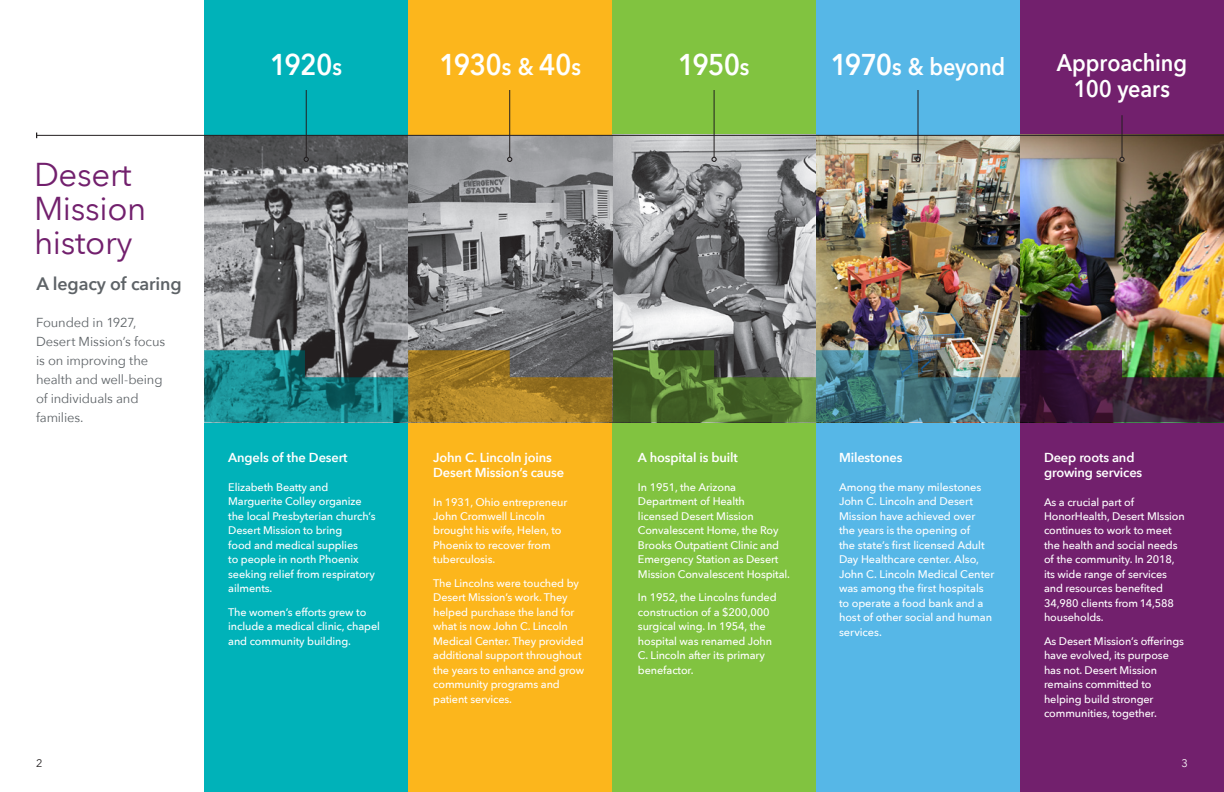
<style>
.page{position:relative;width:1224px;height:792px;background:#fff}
.page>*{position:absolute;margin:0;border:0;box-sizing:border-box;transform-origin:0 0}
.t1{font:33px/34px "Avenir Next LT Pro";letter-spacing:-.01em;color:#72206d}
.t2{font:600 30px "Avenir Next LT Pro";letter-spacing:-.025em;color:#fff;scale:.9 1}
.t3{font:600 24px/26px "Avenir Next LT Pro";color:#fff;text-align:center;scale:.9 1}
.t4{font:600 18px "Avenir Next LT Pro";letter-spacing:-.01em;color:#5e6367}
.t5{font:600 13px/14.5px "Avenir Next";letter-spacing:-.01em;color:#fff}
.t6{font:13px/19px "Avenir Next";letter-spacing:-.01em;color:#5e6367}
.t7{font:500 11px/14.5px "Avenir Next";letter-spacing:-.01em;color:#fff}
.t8{font:11px "Avenir Next";color:#231f20}
.t9{font:11px "Avenir Next";color:#fff}
.s1{font-size:24px}
.s2{font-size:30px}
</style>
<div class="page">
<div style="left:612px;top:0;width:204px;height:792px;background:#81c340"></div>
<img style="left:612px;top:136px;width:204px;height:214px">
<div style="left:816px;top:0;width:204px;height:792px;background:#56b7e7"></div>
<img style="left:816px;top:136px;width:204px;height:214px">
<div style="left:1020px;top:0;width:204px;height:792px;background:#72206d"></div>
<img style="left:1020px;top:136px;width:204px;height:214px">
<div style="left:204px;top:0;width:204px;height:792px;background:#00b2b9"></div>
<svg style="left:204px;top:136px;width:204px;height:214px;background:#797a7c"></svg>
<div style="left:408px;top:0;width:204px;height:792px;background:#fcb61c"></div>
<svg style="left:408px;top:136px;width:204px;height:214px;background:#87888a"></svg>
<img style="left:204px;top:350px;width:1020px;height:72px">
<hr style="left:306px;top:90px;width:1px;height:67px;background:#231f20">
<svg style="left:304px;top:157px;width:5px;height:5px"></svg>
<hr style="left:509px;top:90px;width:1px;height:67px;background:#231f20">
<svg style="left:507px;top:157px;width:5px;height:5px"></svg>
<hr style="left:714px;top:90px;width:1px;height:67px;background:#231f20">
<svg style="left:711px;top:157px;width:6px;height:5px"></svg>
<hr style="left:918px;top:90px;width:1px;height:67px;background:#231f20">
<svg style="left:915px;top:157px;width:6px;height:5px"></svg>
<hr style="left:1122px;top:115px;width:1px;height:42px;background:#231f20">
<svg style="left:1119px;top:157px;width:6px;height:5px"></svg>
<hr style="left:37px;top:135px;width:1187px;height:1px;background:#231f20">
<h1 class="t1" style="left:34px;top:157px;width:114px">Desert<br>Mission history</h1>
<h3 class="t4" style="left:37px;top:273px;width:146px">A legacy of caring</h3>
<p class="t6" style="left:36px;top:312px;width:131px">Founded in 1927,<br>Desert Mission’s focus is on improving the health and well-being of individuals and families.</p>
<h2 class="t2" style="left:440px;top:47px;width:159px">1930<span class="s1">s &amp;</span> 40<span class="s1">s</span></h2>
<h3 class="t3" style="left:831px;top:54px;width:195px"><span class="s2">1970</span>s &amp; beyond</h3>
<h3 class="t3" style="left:1057px;top:49px;width:146px">Approaching<br>100 years</h3>
<h2 class="t2" style="left:270px;top:47px;width:81px">1920<span class="s1">s</span></h2>
<h2 class="t2" style="left:678px;top:47px;width:81px">1950<span class="s1">s</span></h2>
<p class="t5" style="left:228px;top:450px;width:121px">Angels of the Desert</p>
<p class="t7" style="left:228px;top:480px;width:149px">Elizabeth Beatty and<br>Marguerite Colley organize the local Presbyterian church’s<br>Desert Mission to bring<br>food and medical supplies<br>to people in north Phoenix seeking relief from respiratory ailments.</p>
<p class="t7" style="left:228px;top:605px;width:153px">The women’s efforts grew to include a medical clinic, chapel and community building.</p>
<p class="t5" style="left:433px;top:450px;width:132px">John C. Lincoln joins<br>Desert Mission’s cause</p>
<p class="t7" style="left:433px;top:494px;width:136px">In 1931, Ohio entrepreneur<br>John Cromwell Lincoln brought his wife, Helen, to<br>Phoenix to recover from tuberculosis.</p>
<p class="t7" style="left:433px;top:576px;width:152px">The Lincolns were touched by<br>Desert Mission’s work. They helped purchase the land for what is now John C. Lincoln<br>Medical Center. They provided additional support throughout the years to enhance and grow community programs and patient services.</p>
<p class="t5" style="left:638px;top:450px;width:101px">A hospital is built</p>
<p class="t7" style="left:638px;top:480px;width:154px">In 1951, the Arizona<br>Department of Health<br>licensed Desert Mission<br>Convalescent Home, the Roy<br>Brooks Outpatient Clinic and<br>Emergency Station as Desert<br>Mission Convalescent Hospital.</p>
<p class="t7" style="left:638px;top:590px;width:140px">In 1952, the Lincolns funded construction of a $200,000 surgical wing. In 1954, the hospital was renamed John<br>C. Lincoln after its primary benefactor.</p>
<p class="t5" style="left:839px;top:450px;width:65px">Milestones</p>
<p class="t7" style="left:839px;top:480px;width:157px">Among the many milestones<br>John C. Lincoln and Desert<br>Mission have achieved over the years is the opening of<br>the state’s first licensed Adult<br>Day Healthcare center. Also,<br>John C. Lincoln Medical Center was among the first hospitals to operate a food bank and a host of other social and human services.</p>
<p class="t5" style="left:1044px;top:450px;width:100px">Deep roots and growing services</p>
<p class="t7" style="left:1044px;top:494px;width:142px">As a crucial part of<br>HonorHealth, Desert MIssion continues to work to meet the health and social needs of the community. In 2018, its wide range of services and resources benefited<br>34,980 clients from 14,588 households.</p>
<p class="t7" style="left:1044px;top:634px;width:142px">As Desert Mission’s offerings have evolved, its purpose has not. Desert Mission remains committed to helping build stronger communities, together.</p>
<p class="t8" style="left:36px;top:754px;width:8px">2</p>
<p class="t9" style="left:1182px;top:754px;width:8px">3</p>
</div>
